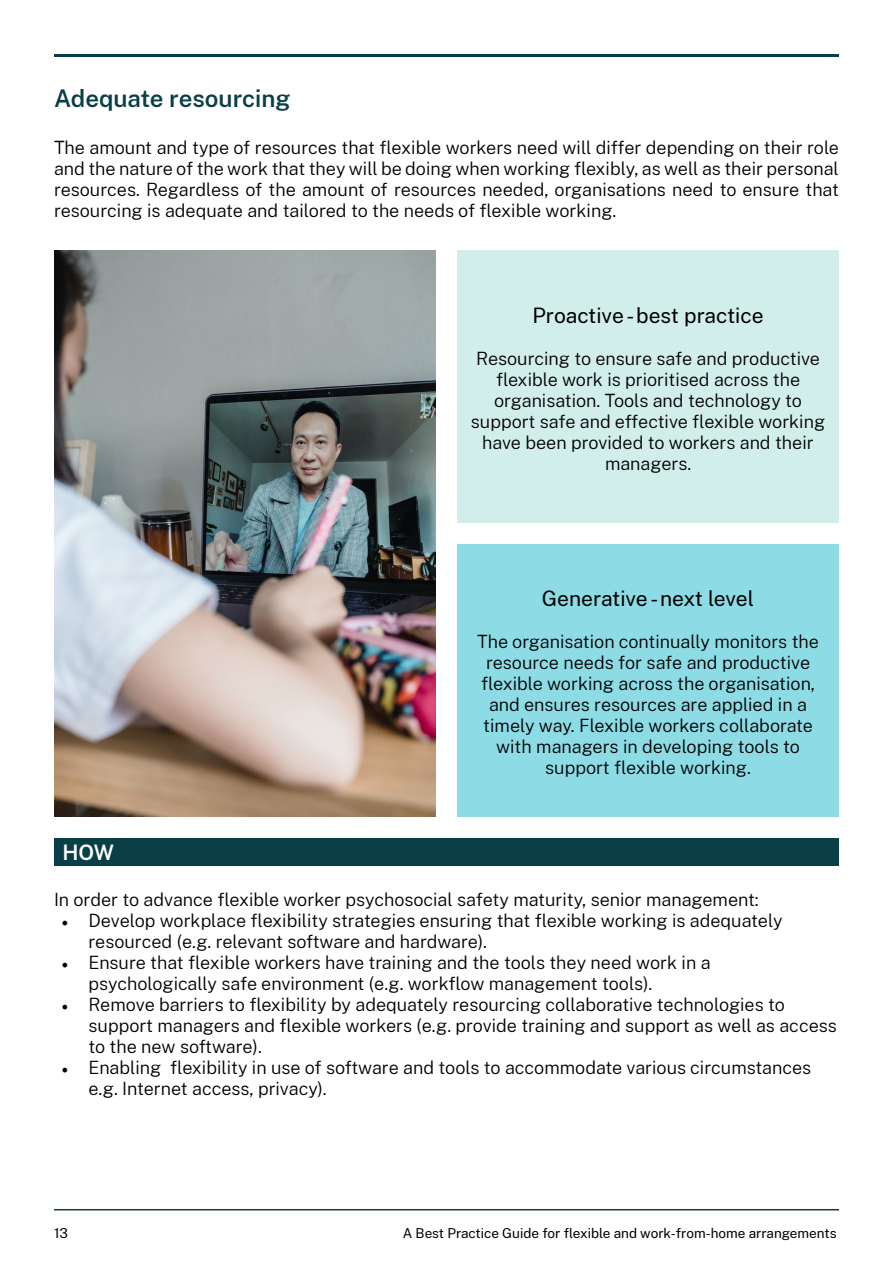
<style>
.page{position:relative;width:893px;height:1263px;background:#fff}
.page>*{position:absolute;margin:0;border:0;box-sizing:border-box;transform-origin:0 0}
.Sub_heading_1{font:600 24px "Public Sans";color:#0b3f47}
.t1{font:21px "Public Sans";color:#000}
.t2{font:600 21px "Public Sans";color:#fff}
.t3{font:300 18px/21px "Public Sans";color:#000}
.t4{font:13.5px "Public Sans";color:#000}
.s1{font-family:"Minion Pro";font-weight:400}
</style>
<div class="page">
<hr style="left:54px;top:1209px;width:785px;height:1px;background:#0b3f47">
<hr style="left:54px;top:54px;width:785px;height:3px;background:#0b3f47">
<div style="left:457px;top:250px;width:382px;height:273px;background:#d1eeea"></div>
<div style="left:457px;top:544px;width:382px;height:273px;background:#8cdbe5"></div>
<img style="left:54px;top:250px;width:382px;height:566px">
<div style="left:54px;top:838px;width:785px;height:28px;background:#0b3f47"></div>
<p class="Sub_heading_1" style="left:54px;top:81px;width:238px">Adequate resourcing</p>
<p class="t3" style="left:54px;top:136px;width:787px;text-align:justify">The amount and type of resources that flexible workers need will differ depending on their role and the nature of the work that they will be doing when working flexibly, as well as their personal resources. Regardless of the amount of resources needed, organisations need to ensure that resourcing is adequate and tailored to the needs of flexible working.</p>
<p class="t1" style="left:533px;top:301px;width:233px">Proactive - best practice</p>
<p class="t3" style="left:471px;top:347px;width:356px;text-align:center">Resourcing to ensure safe and productive flexible work is prioritised across the organisation. Tools and technology to support safe and effective flexible working have been provided to workers and their managers.</p>
<p class="t2" style="left:63px;top:837px;width:53px">HOW</p>
<p class="t1" style="left:542px;top:584px;width:214px">Generative - next level</p>
<p class="t3" style="left:477px;top:631px;width:343px;text-align:center">The organisation continually monitors the resource needs for safe and productive flexible working across the organisation, and ensures resources are applied in a timely way. Flexible workers collaborate with managers in developing tools to support flexible working.</p>
<p class="t3" style="left:54px;top:888px;width:706px">In order to advance flexible worker psychosocial safety maturity, senior management:</p>
<p class="t3" style="left:88px;top:909px;width:695px;text-indent:-27px"><span class="s1">•</span> Develop workplace flexibility strategies ensuring that flexible working is adequately resourced (e.g. relevant software and hardware).</p>
<p class="t3" style="left:88px;top:951px;width:624px;text-indent:-27px"><span class="s1">•</span> Ensure that flexible workers have training and the tools they need work in a psychologically safe environment (e.g. workflow management tools).</p>
<p class="t3" style="left:88px;top:993px;width:750px;text-indent:-27px"><span class="s1">•</span> Remove barriers to flexibility by adequately resourcing collaborative technologies to support managers and flexible workers (e.g. provide training and support as well as access to the new software).</p>
<p class="t3" style="left:88px;top:1056px;width:724px;text-indent:-27px"><span class="s1">•</span> Enabling flexibility in use of software and tools to accommodate various circumstances e.g. Internet access, privacy).</p>
<p class="t4" style="left:54px;top:1223px;width:15px">13</p>
<p class="t4" style="left:403px;top:1223px;width:435px">A Best Practice Guide for flexible and work-from-home arrangements</p>
</div>
